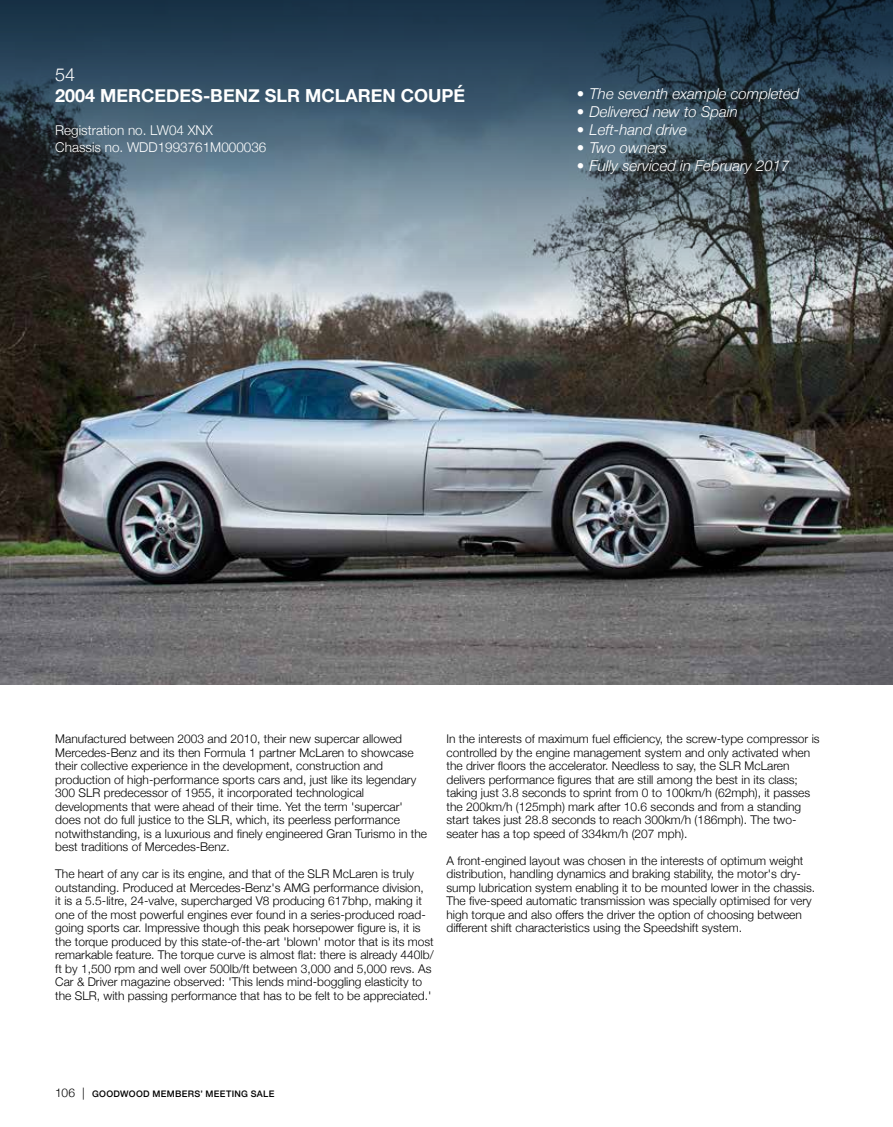
<style>
.page{position:relative;width:893px;height:1127px;background:#fff}
.page>*{position:absolute;margin:0;border:0;box-sizing:border-box;transform-origin:0 0}
.t1{font:700 18px "Helvetica Neue";color:#fff}
.t2{font:300 18px "Helvetica Neue";color:#fff}
.t3{font:italic 300 15px "Helvetica Neue";color:#fff}
.t4{font:300 13.5px/16.5px "Helvetica Neue";color:#fff}
.t5{font:300 12px/13.5px "Helvetica Neue";color:#000}
.t6{font:500 9px "Helvetica Neue";letter-spacing:.035em;color:#000}
.s1{font-weight:300;font-size:12px}
</style>
<div class="page">
<img style="left:0;top:0;width:893px;height:685px">
<h1 class="t2" style="left:55px;top:60px;width:22px">54</h1>
<h1 class="t1" style="left:55px;top:82px;width:411px">2004 MERCEDES-BENZ SLR MCLAREN COUPÉ</h1>
<p class="t4" style="left:55px;top:121px;width:213px">Registration no. LW04 XNX<br>Chassis no. WDD1993761M000036</p>
<p class="t3" style="left:577px;top:82px;width:224px">• The seventh example completed</p>
<p class="t3" style="left:577px;top:100px;width:162px">• Delivered new to Spain</p>
<p class="t3" style="left:577px;top:118px;width:111px">• Left-hand drive</p>
<p class="t3" style="left:577px;top:136px;width:92px">• Two owners</p>
<p class="t3" style="left:577px;top:154px;width:214px">• Fully serviced in February 2017</p>
<p class="t5" style="left:55px;top:731px;width:373px">Manufactured between 2003 and 2010, their new supercar allowed Mercedes-Benz and its then Formula 1 partner McLaren to showcase their collective experience in the development, construction and production of high-performance sports cars and, just like its legendary 300 SLR predecessor of 1955, it incorporated technological developments that were ahead of their time. Yet the term 'supercar' does not do full justice to the SLR, which, its peerless performance notwithstanding, is a luxurious and finely engineered Gran Turismo in the best traditions of Mercedes-Benz.</p>
<p class="t5" style="left:55px;top:866px;width:380px">The heart of any car is its engine, and that of the SLR McLaren is truly outstanding. Produced at Mercedes-Benz's AMG performance division,<br>it is a 5.5-litre, 24-valve, supercharged V8 producing 617bhp, making it one of the most powerful engines ever found in a series-produced road&shy;going sports car. Impressive though this peak horsepower figure is, it is the torque produced by this state-of-the-art 'blown' motor that is its most remarkable feature. The torque curve is almost flat: there is already 440lb/ ft by 1,500 rpm and well over 500lb/ft between 3,000 and 5,000 revs. As Car &amp; Driver magazine observed: 'This lends mind-boggling elasticity to the SLR, with passing performance that has to be felt to be appreciated.'</p>
<p class="t5" style="left:446px;top:731px;width:375px">In the interests of maximum fuel efficiency, the screw-type compressor is controlled by the engine management system and only activated when the driver floors the accelerator. Needless to say, the SLR McLaren delivers performance figures that are still among the best in its class; taking just 3.8 seconds to sprint from 0 to 100km/h (62mph), it passes the 200km/h (125mph) mark after 10.6 seconds and from a standing start takes just 28.8 seconds to reach 300km/h (186mph). The two&shy;seater has a top speed of 334km/h (207 mph).</p>
<p class="t5" style="left:446px;top:853px;width:370px">A front-engined layout was chosen in the interests of optimum weight distribution, handling dynamics and braking stability, the motor's dry&shy;sump lubrication system enabling it to be mounted lower in the chassis.<br>The five-speed automatic transmission was specially optimised for very high torque and also offers the driver the option of choosing between different shift characteristics using the Speedshift system.</p>
<p class="t6" style="left:55px;top:1087px;width:221px"><span class="s1">106 |</span> GOODWOOD MEMBERS’ MEETING SALE</p>
</div>
